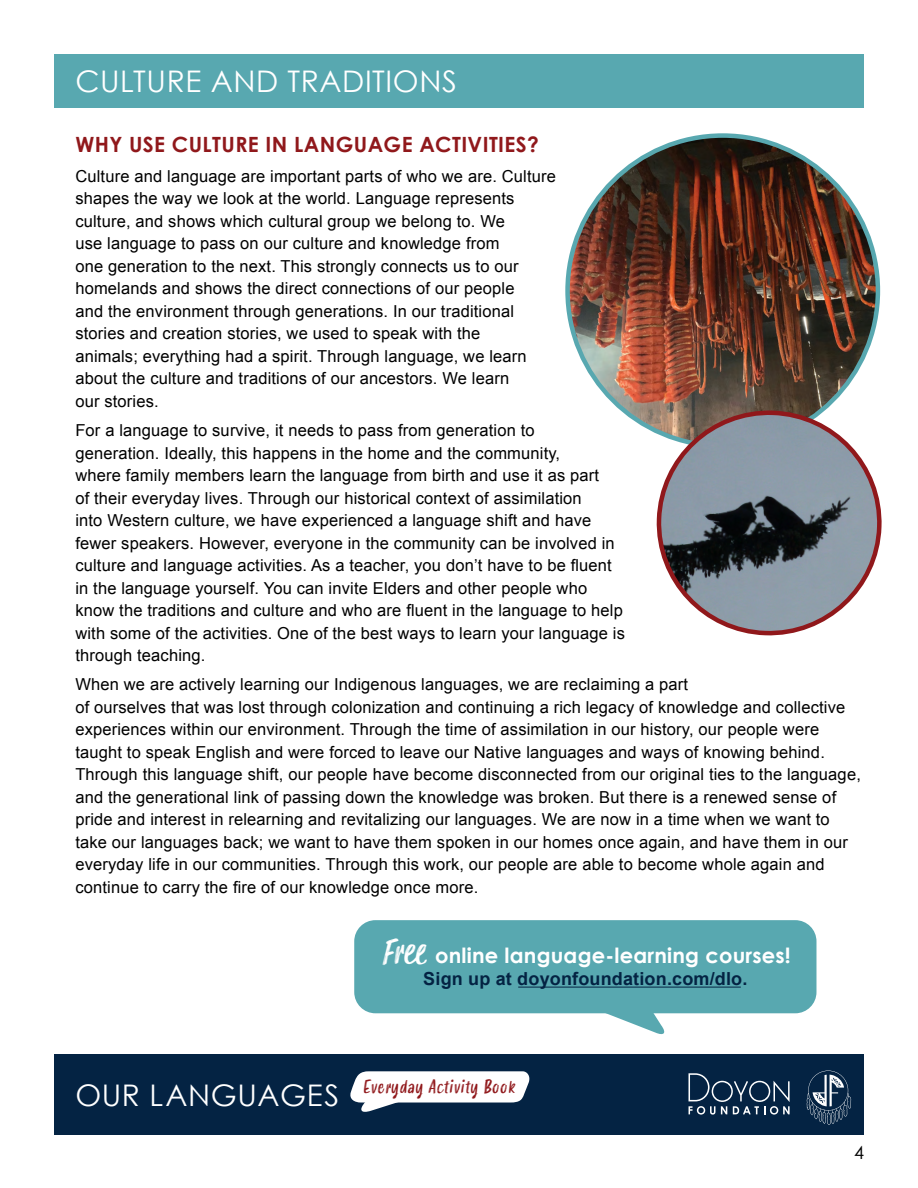
<style>
.page{position:relative;width:918px;height:1188px;background:#fff}
.page>*{position:absolute;margin:0;border:0;box-sizing:border-box;transform-origin:0 0}
.t1{font:29.85px "Century Gothic";letter-spacing:.02em;color:#fff}
.t2{font:700 21px "Century Gothic";letter-spacing:.01em;color:#fff}
.t3{font:700 21px "Century Gothic";letter-spacing:.02em;color:#90181b}
.t4{font:700 18px "Arial";letter-spacing:.01em;color:#042343}
.t5{font:italic 18px "Smoothy";letter-spacing:.02em;color:#90181b}
.t6{font:18px "Century Gothic";color:#000}
.t7{font:16.5px/22.5px "Arial";letter-spacing:.01em;color:#000}
.s1{font-family:"Smoothy";font-weight:400;font-style:italic;font-size:34.5px}
.s2{font-family:"Century Gothic";font-style:normal;font-size:29.85px;color:#fff}
</style>
<div class="page">
<div style="left:54px;top:54px;width:810px;height:54px;background:#58a8b0"></div>
<img style="left:568px;top:136px;width:310px;height:310px;border-radius:155px">
<svg style="left:652px;top:406px;width:230px;height:230px"></svg>
<svg style="left:584px;top:1013px;width:83px;height:22px"></svg>
<div style="left:354px;top:920px;width:462px;height:93px;background:#58a8b0;border-radius:21px"></div>
<hr style="left:518px;top:987px;width:223px;height:1px;background:#042343">
<div style="left:54px;top:1054px;width:810px;height:81px;background:#042343"></div>
<svg style="left:689px;top:1073px;width:101px;height:42px"></svg>
<svg style="left:807px;top:1071px;width:44px;height:54px"></svg>
<svg style="left:350px;top:1071px;width:180px;height:41px"></svg>
<h1 class="t1" style="left:75px;top:63px;width:383px">CULTURE AND TRADITIONS</h1>
<p class="t3" style="left:75px;top:132px;width:465px">WHY USE CULTURE IN LANGUAGE ACTIVITIES?</p>
<p class="t7" style="left:75px;top:165px;width:482px">Culture and language are important parts of who we are. Culture shapes the way we look at the world. Language represents culture, and shows which cultural group we belong to. We<br>use language to pass on our culture and knowledge from<br>one generation to the next. This strongly connects us to our homelands and shows the direct connections of our people<br>and the environment through generations. In our traditional stories and creation stories, we used to speak with the<br>animals; everything had a spirit. Through language, we learn about the culture and traditions of our ancestors. We learn<br>our stories.</p>
<p class="t7" style="left:75px;top:419px;width:551px">For a language to survive, it needs to pass from generation to<br>generation. Ideally, this happens in the home and the community,<br>where family members learn the language from birth and use it as part<br>of their everyday lives. Through our historical context of assimilation<br>into Western culture, we have experienced a language shift and have fewer speakers. However, everyone in the community can be involved in culture and language activities. As a teacher, you don’t have to be fluent in the language yourself. You can invite Elders and other people who know the traditions and culture and who are fluent in the language to help with some of the activities. One of the best ways to learn your language is through teaching.</p>
<p class="t7" style="left:75px;top:673px;width:787px">When we are actively learning our Indigenous languages, we are reclaiming a part<br>of ourselves that was lost through colonization and continuing a rich legacy of knowledge and collective experiences within our environment. Through the time of assimilation in our history, our people were taught to speak English and were forced to leave our Native languages and ways of knowing behind.<br>Through this language shift, our people have become disconnected from our original ties to the language, and the generational link of passing down the knowledge was broken. But there is a renewed sense of pride and interest in relearning and revitalizing our languages. We are now in a time when we want to take our languages back; we want to have them spoken in our homes once again, and have them in our everyday life in our communities. Through this work, our people are able to become whole again and continue to carry the fire of our knowledge once more.</p>
<p class="t2" style="left:380px;top:943px;width:413px"><span class="s1">Free</span> online language-learning courses!</p>
<p class="t4" style="left:423px;top:967px;width:326px">Sign up at doyonfoundation.com/dlo.</p>
<p class="t5" style="left:75px;top:1074px;width:441px"><span class="s2">OUR LANGUAGES</span> Everyday Activity Book</p>
<p class="t6" style="left:854px;top:1142px;width:11px">4</p>
</div>
